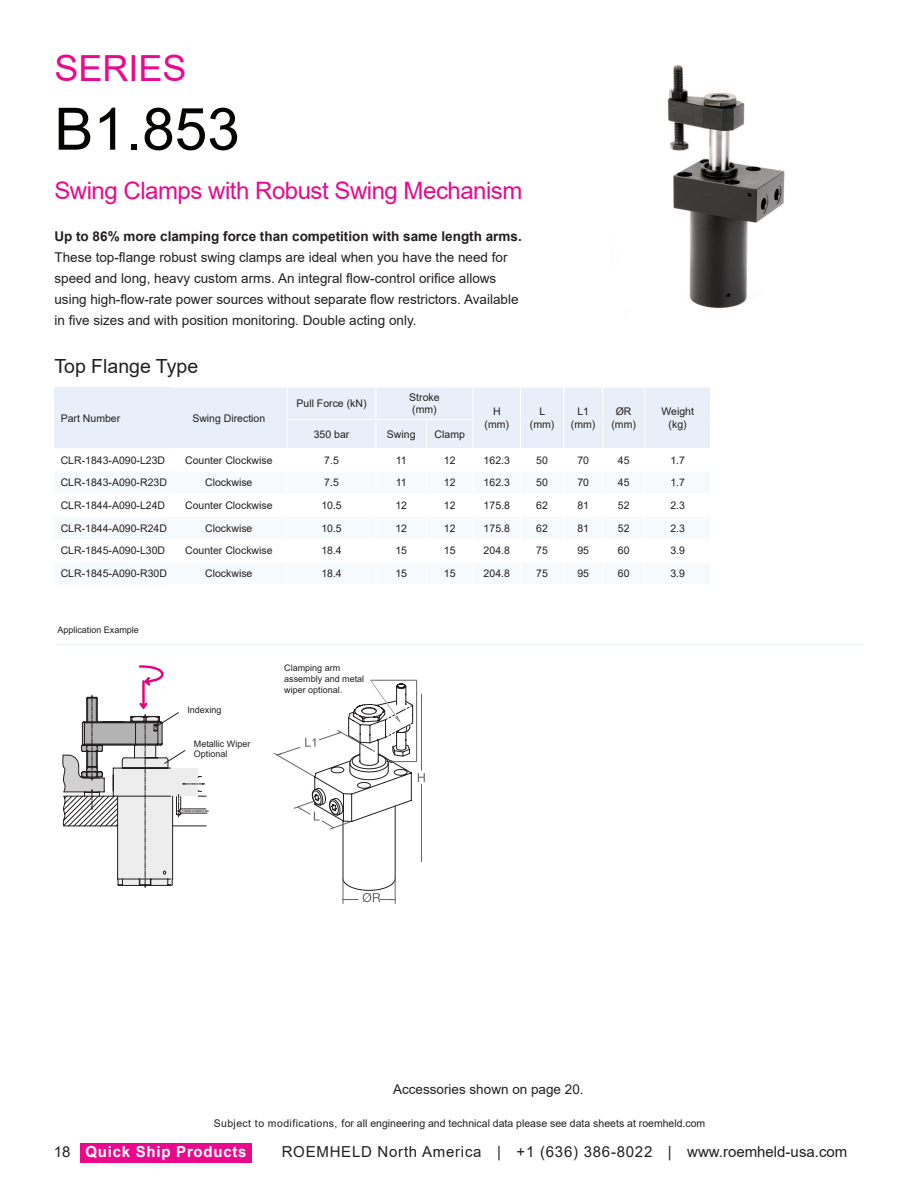
<style>
.page{position:relative;width:918px;height:1188px;background:#fff}
.page>*{position:absolute;margin:0;border:0;box-sizing:border-box;transform-origin:0 0}
.t1{font:58.5px "Arial";color:#040503}
.t2{font:36px "Arial";color:#ea098d}
.t3{font:24px "Arial";letter-spacing:-.02em;color:#ea098d}
.t4{font:19.5px "Arial";color:#231f20}
.t5{font:15.15px "Arial";letter-spacing:.05em;color:#231f20}
.t6{font:700 15.15px "Arial";letter-spacing:.05em;color:#fff}
.t7{font:15px "Arial";color:#231f20}
.t8{font:13.5px/21px "Arial";color:#231f20}
.t9{font:10.65px "Arial";color:#231f20}
.t10{font:10.5px/12.6px "Arial";color:#231f20;text-align:center}
.t11{font:9px/10.8px "Arial";color:#231f20}
.s1{font-weight:700}
.s2{font-size:10.5px}
.s3{font-size:15px}
</style>
<div class="page">
<div style="left:80px;top:1143px;width:172px;height:20px;background:#ea098d"></div>
<div style="left:54px;top:387px;width:656px;height:61px;background:#e8eff8"></div>
<img style="left:667px;top:65px;width:118px;height:244px">
<hr style="left:57px;top:644px;width:805px;height:1px;background:#e8eff8">
<svg style="left:274px;top:679px;width:151px;height:225px"></svg>
<svg style="left:63px;top:665px;width:145px;height:223px"></svg>
<p class="t2" style="left:54px;top:43px;width:134px">SERIES</p>
<p class="t1" style="left:54px;top:89px;width:187px">B1.853</p>
<p class="t3" style="left:54px;top:174px;width:470px">Swing Clamps with Robust Swing Mechanism</p>
<p class="t8" style="left:54px;top:226px;width:469px"><span class="s1">Up to 86% more clamping force than competition with same length arms.<br></span>These top-flange robust swing clamps are ideal when you have the need for speed and long, heavy custom arms. An integral flow-control orifice allows using high-flow-rate power sources without separate flow restrictors. Available in five sizes and with position monitoring. Double acting only.</p>
<p class="t4" style="left:54px;top:352px;width:145px">Top Flange Type</p>
<p class="t10" style="left:61px;top:411px;width:61px">Part Number</p>
<p class="t10" style="left:192px;top:411px;width:74px">Swing Direction</p>
<p class="t10" style="left:297px;top:397px;width:72px">Pull Force (kN)</p>
<p class="t10" style="left:409px;top:391px;width:32px;text-align:left">Stroke (mm)</p>
<p class="t10" style="left:314px;top:428px;width:37px">350 bar</p>
<p class="t10" style="left:387px;top:428px;width:30px">Swing</p>
<p class="t10" style="left:435px;top:428px;width:32px">Clamp</p>
<p class="t10" style="left:485px;top:405px;width:26px">H (mm)</p>
<p class="t10" style="left:530px;top:405px;width:26px">L (mm)</p>
<p class="t10" style="left:571px;top:405px;width:26px">L1 (mm)</p>
<p class="t10" style="left:611px;top:405px;width:26px">ØR (mm)</p>
<p class="t10" style="left:661px;top:405px;width:34px">Weight (kg)</p>
<p class="t10" style="left:61px;top:454px;width:106px">CLR-1843-A090-L23D</p>
<p class="t10" style="left:185px;top:454px;width:89px">Counter Clockwise</p>
<p class="t10" style="left:324px;top:454px;width:16px">7.5</p>
<p class="t10" style="left:396px;top:454px;width:12px">11</p>
<p class="t10" style="left:444px;top:454px;width:13px">12</p>
<p class="t10" style="left:484px;top:454px;width:28px">162.3</p>
<p class="t10" style="left:536px;top:454px;width:13px">50</p>
<p class="t10" style="left:577px;top:454px;width:13px">70</p>
<p class="t10" style="left:618px;top:454px;width:13px">45</p>
<p class="t10" style="left:670px;top:454px;width:16px">1.7</p>
<p class="t10" style="left:61px;top:476px;width:108px">CLR-1843-A090-R23D</p>
<p class="t10" style="left:205px;top:476px;width:49px">Clockwise</p>
<p class="t10" style="left:324px;top:476px;width:16px">7.5</p>
<p class="t10" style="left:396px;top:476px;width:12px">11</p>
<p class="t10" style="left:444px;top:476px;width:13px">12</p>
<p class="t10" style="left:484px;top:476px;width:28px">162.3</p>
<p class="t10" style="left:536px;top:476px;width:13px">50</p>
<p class="t10" style="left:577px;top:476px;width:13px">70</p>
<p class="t10" style="left:618px;top:476px;width:13px">45</p>
<p class="t10" style="left:670px;top:476px;width:16px">1.7</p>
<p class="t10" style="left:61px;top:499px;width:106px">CLR-1844-A090-L24D</p>
<p class="t10" style="left:185px;top:499px;width:89px">Counter Clockwise</p>
<p class="t10" style="left:321px;top:499px;width:22px">10.5</p>
<p class="t10" style="left:395px;top:499px;width:13px">12</p>
<p class="t10" style="left:444px;top:499px;width:13px">12</p>
<p class="t10" style="left:484px;top:499px;width:28px">175.8</p>
<p class="t10" style="left:536px;top:499px;width:13px">62</p>
<p class="t10" style="left:577px;top:499px;width:13px">81</p>
<p class="t10" style="left:618px;top:499px;width:13px">52</p>
<p class="t10" style="left:670px;top:499px;width:16px">2.3</p>
<p class="t10" style="left:61px;top:522px;width:108px">CLR-1844-A090-R24D</p>
<p class="t10" style="left:205px;top:522px;width:49px">Clockwise</p>
<p class="t10" style="left:321px;top:522px;width:22px">10.5</p>
<p class="t10" style="left:395px;top:522px;width:13px">12</p>
<p class="t10" style="left:444px;top:522px;width:13px">12</p>
<p class="t10" style="left:484px;top:522px;width:28px">175.8</p>
<p class="t10" style="left:536px;top:522px;width:13px">62</p>
<p class="t10" style="left:577px;top:522px;width:13px">81</p>
<p class="t10" style="left:618px;top:522px;width:13px">52</p>
<p class="t10" style="left:670px;top:522px;width:16px">2.3</p>
<p class="t10" style="left:61px;top:544px;width:106px">CLR-1845-A090-L30D</p>
<p class="t10" style="left:185px;top:544px;width:89px">Counter Clockwise</p>
<p class="t10" style="left:321px;top:544px;width:22px">18.4</p>
<p class="t10" style="left:395px;top:544px;width:13px">15</p>
<p class="t10" style="left:444px;top:544px;width:13px">15</p>
<p class="t10" style="left:484px;top:544px;width:28px">204.8</p>
<p class="t10" style="left:536px;top:544px;width:13px">75</p>
<p class="t10" style="left:577px;top:544px;width:13px">95</p>
<p class="t10" style="left:618px;top:544px;width:13px">60</p>
<p class="t10" style="left:670px;top:544px;width:16px">3.9</p>
<p class="t10" style="left:61px;top:567px;width:108px">CLR-1845-A090-R30D</p>
<p class="t10" style="left:205px;top:567px;width:49px">Clockwise</p>
<p class="t10" style="left:321px;top:567px;width:22px">18.4</p>
<p class="t10" style="left:395px;top:567px;width:13px">15</p>
<p class="t10" style="left:444px;top:567px;width:13px">15</p>
<p class="t10" style="left:484px;top:567px;width:28px">204.8</p>
<p class="t10" style="left:536px;top:567px;width:13px">75</p>
<p class="t10" style="left:577px;top:567px;width:13px">95</p>
<p class="t10" style="left:618px;top:567px;width:13px">60</p>
<p class="t10" style="left:670px;top:567px;width:16px">3.9</p>
<p class="t11" style="left:57px;top:625px;width:83px">Application Example</p>
<p class="t11" style="left:187px;top:704px;width:36px">Indexing</p>
<p class="t11" style="left:194px;top:738px;width:58px">Metallic Wiper<br>Optional</p>
<p class="t11" style="left:284px;top:663px;width:82px">Clamping arm assembly and metal wiper optional.</p>
<p class="t8" style="left:393px;top:1078px;width:192px">Accessories shown on page 20.</p>
<p class="t9" style="left:214px;top:1116px;width:493px"><span class="s2">Subject to modifications, f</span>or all engineering and technical data please see data sheets at roemheld.com</p>
<h3 class="t7" style="left:54px;top:1142px;width:18px">18</h3>
<h3 class="t6" style="left:86px;top:1141px;width:163px">Quick Ship Products</h3>
<h3 class="t5" style="left:282px;top:1141px;width:567px">ROEMHELD North America | +1 (636) 386-8022 | <span class="s3">www.roemheld-usa.com</span></h3>
</div>
